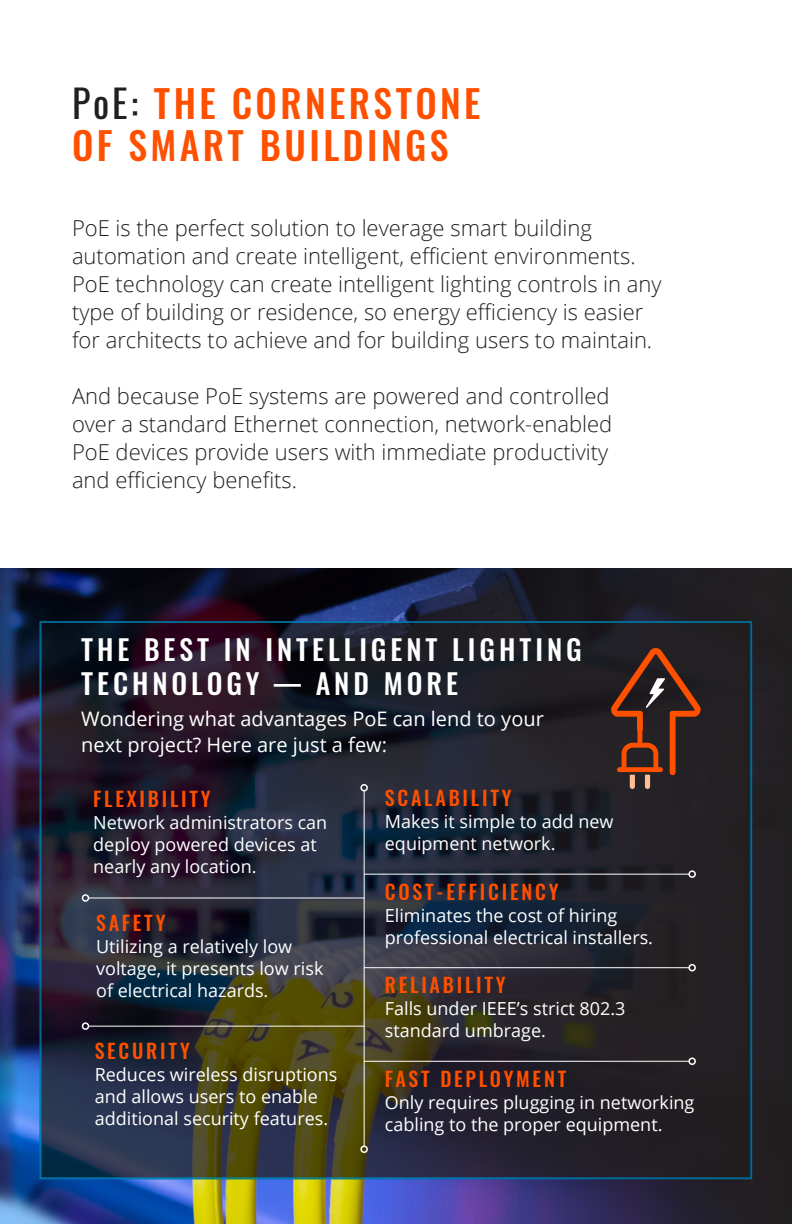
<style>
.page{position:relative;width:792px;height:1224px;background:#fff}
.page>*{position:absolute;margin:0;border:0;box-sizing:border-box;transform-origin:0 0}
.t1{font:500 38px/42px "Oswald";letter-spacing:.09em;color:#ff5000}
.t2{font:500 28px/34px "Oswald";letter-spacing:.14em;color:#fff}
.t3{font:300 22px/28px "Open Sans";color:#231f20}
.t4{font:500 20px "Oswald";letter-spacing:.14em;color:#ff5000}
.t5{font:20px/26px "Open Sans";color:#fff}
.t6{font:18px/22px "Open Sans";color:#fff}
.s1{font-weight:400;color:#231f20}
</style>
<div class="page">
<img style="left:0;top:569px;width:792px;height:655px">
<svg style="left:42px;top:624px;width:707px;height:552px;background:#26252c"></svg>
<hr style="left:89px;top:898px;width:275px;height:1px;background:#fff">
<div style="left:82px;top:894px;width:7px;height:8px;border:2px solid #fff;border-radius:50%"></div>
<hr style="left:89px;top:1026px;width:275px;height:1px;background:#fff">
<div style="left:82px;top:1022px;width:7px;height:8px;border:2px solid #fff;border-radius:50%"></div>
<hr style="left:364px;top:1061px;width:325px;height:1px;background:#fff">
<div style="left:688px;top:1058px;width:8px;height:7px;border:2px solid #fff;border-radius:50%"></div>
<hr style="left:364px;top:967px;width:325px;height:1px;background:#fff">
<div style="left:688px;top:964px;width:8px;height:7px;border:2px solid #fff;border-radius:50%"></div>
<hr style="left:364px;top:874px;width:325px;height:1px;background:#fff">
<div style="left:688px;top:870px;width:8px;height:8px;border:2px solid #fff;border-radius:50%"></div>
<hr style="left:364px;top:791px;width:1px;height:355px;background:#fff">
<div style="left:360px;top:784px;width:8px;height:7px;border:2px solid #fff;border-radius:50%"></div>
<div style="left:360px;top:1146px;width:8px;height:7px;border:2px solid #fff;border-radius:50%"></div>
<svg style="left:611px;top:647px;width:90px;height:142px;background:#4f2c21"></svg>
<p class="t1" style="left:72px;top:79px;width:410px"><span class="s1">PoE:</span> THE CORNERSTONE<br>OF SMART BUILDINGS</p>
<p class="t3" style="left:72px;top:213px;width:591px">PoE is the perfect solution to leverage smart building automation and create intelligent, efficient environments.<br>PoE technology can create intelligent lighting controls in any type of building or residence, so energy efficiency is easier for architects to achieve and for building users to maintain.</p>
<p class="t3" style="left:72px;top:381px;width:542px">And because PoE systems are powered and controlled over a standard Ethernet connection, network-enabled PoE devices provide users with immediate productivity and efficiency benefits.</p>
<p class="t2" style="left:81px;top:630px;width:502px">THE BEST IN INTELLIGENT LIGHTING<br>TECHNOLOGY — AND MORE</p>
<p class="t5" style="left:81px;top:706px;width:464px">Wondering what advantages PoE can lend to your next project? Here are just a few:</p>
<p class="t4" style="left:93px;top:781px;width:119px">FLEXIBILITY</p>
<p class="t6" style="left:93px;top:811px;width:236px">Network administrators can deploy powered devices at nearly any location.</p>
<p class="t4" style="left:96px;top:906px;width:71px">SAFETY</p>
<p class="t6" style="left:96px;top:935px;width:229px">Utilizing a relatively low voltage, it presents low risk of electrical hazards.</p>
<p class="t4" style="left:95px;top:1033px;width:97px">SECURITY</p>
<p class="t6" style="left:95px;top:1063px;width:244px">Reduces wireless disruptions and allows users to enable additional security features.</p>
<p class="t4" style="left:385px;top:780px;width:128px">SCALABILITY</p>
<p class="t6" style="left:385px;top:810px;width:230px">Makes it simple to add new equipment network.</p>
<p class="t4" style="left:385px;top:874px;width:175px">COST-EFFICIENCY</p>
<p class="t6" style="left:385px;top:904px;width:270px">Eliminates the cost of hiring professional electrical installers.</p>
<p class="t4" style="left:385px;top:967px;width:122px">RELIABILITY</p>
<p class="t6" style="left:385px;top:997px;width:242px">Falls under IEEE’s strict 802.3 standard umbrage.</p>
<p class="t4" style="left:385px;top:1061px;width:183px">FAST DEPLOYMENT</p>
<p class="t6" style="left:385px;top:1091px;width:311px">Only requires plugging in networking cabling to the proper equipment.</p>
</div>
